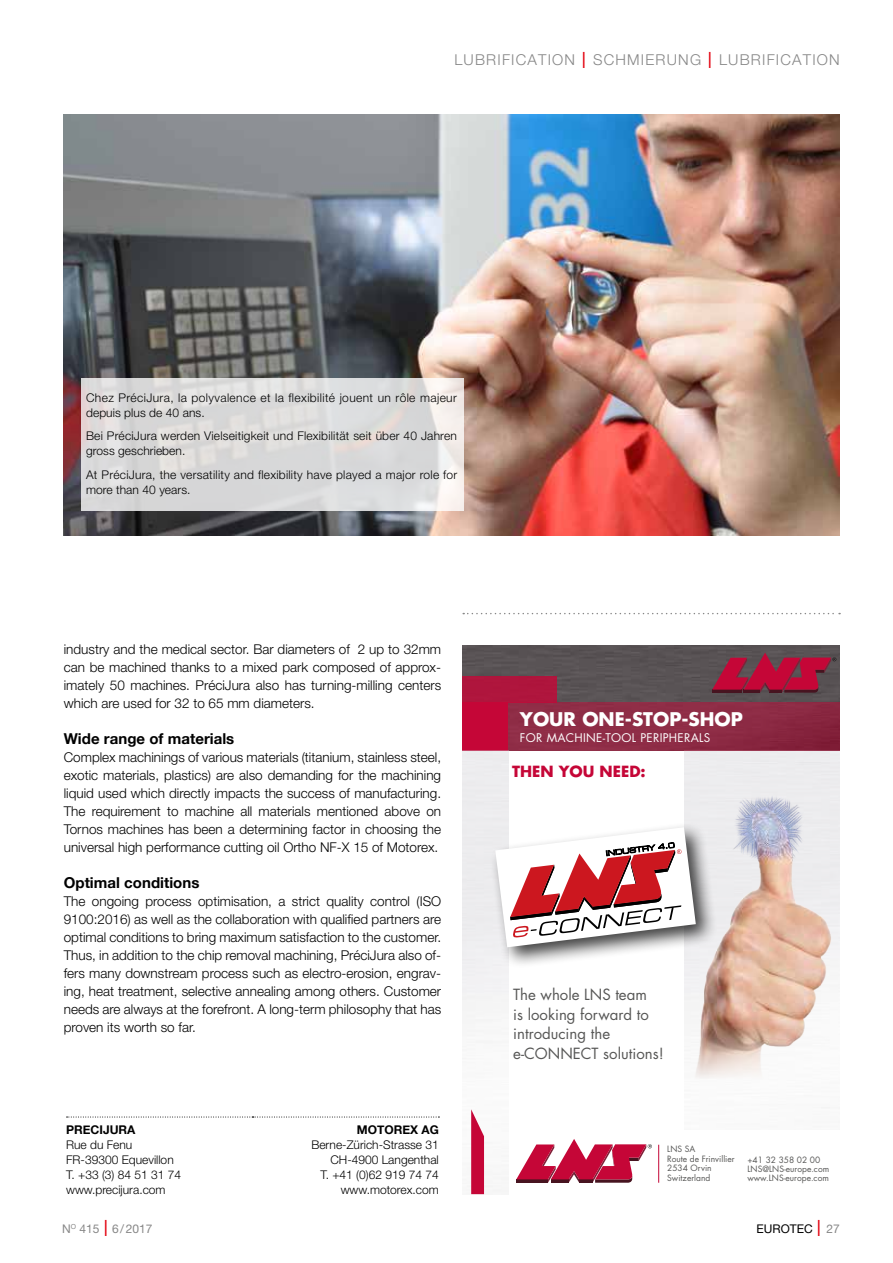
<style>
.page{position:relative;width:893px;height:1263px;background:#fff}
.page>*{position:absolute;margin:0;border:0;box-sizing:border-box;transform-origin:0 0}
.t1{font:700 18.3px "Futura";color:#fff}
.t2{font:15px/19.5px "Futura";color:#575756}
.t3{font:300 15px "Helvetica Neue";letter-spacing:.08em;color:#878787}
.t4{font:700 15px "Helvetica Neue";color:#000}
.t5{font:700 15px "Futura";color:#c50637}
.t6{font:300 13.5px/18px "Helvetica Neue";color:#000;text-align:justify}
.t7{font:300 12px/15px "Helvetica Neue";letter-spacing:.015em;color:#000}
.t8{font:700 12px "Helvetica Neue";color:#000}
.t9{font:12px "Helvetica Neue";color:#878787}
.t10{font:12px "Helvetica Neue";color:#000}
.t11{font:11.7px "Futura";letter-spacing:.025em;color:#fff}
.t12{font:8.4px/9.9px "Futura";color:#575756}
.s1{font-stretch:condensed;font-size:22.5px;color:#e30613}
.s2{font-weight:300;font-stretch:condensed;font-size:22.5px;color:#e30613}
.s3{color:#878787}
</style>
<div class="page">
<div style="left:462px;top:645px;width:378px;height:57px;background:#595355"></div>
<div style="left:462px;top:676px;width:95px;height:26px;background:#af153d"></div>
<div style="left:462px;top:702px;width:46px;height:49px;background:#c50637"></div>
<div style="left:508px;top:702px;width:332px;height:49px;background:#8e2c46"></div>
<img style="left:684px;top:779px;width:156px;height:300px">
<svg style="left:712px;top:652px;width:124px;height:41px;background:#8e2641"></svg>
<hr style="left:658px;top:1145px;width:1px;height:38px;background:#c50637">
<svg style="left:516px;top:1139px;width:136px;height:44px"></svg>
<svg style="left:471px;top:1109px;width:13px;height:85px"></svg>
<div style="left:489px;top:821px;width:228px;height:148px;background:#000;opacity:.75"></div>
<svg style="left:495px;top:827px;width:201px;height:120px"></svg>
<svg style="left:463px;top:613px;width:377px;height:1px"></svg>
<img style="left:64px;top:115px;width:775px;height:420px">
<svg style="left:81px;top:378px;width:382px;height:133px;background:#dcdbdb"></svg>
<svg style="left:67px;top:1117px;width:372px;height:1px"></svg>
<p class="t3" style="left:454px;top:50px;width:387px">LUBRIFICATION <span class="s1">I</span> SCHMIERUNG <span class="s1">I</span> LUBRIFICATION</p>
<p class="t7" style="left:86px;top:389px;width:372px">Chez PréciJura, la polyvalence et la flexibilité jouent un rôle majeur depuis plus de 40 ans.</p>
<p class="t7" style="left:86px;top:428px;width:372px">Bei PréciJura werden Vielseitigkeit und Flexibilität seit über 40 Jahren gross geschrieben.</p>
<p class="t7" style="left:86px;top:466px;width:373px">At PréciJura, the versatility and flexibility have played a major role for more than 40 years.</p>
<p class="t6" style="left:64px;top:640px;width:379px">industry and the medical sector. Bar diameters of 2 up to 32mm can be machined thanks to a mixed park composed of approx&shy;imately 50 machines. PréciJura also has turning-milling centers which are used for 32 to 65 mm diameters.</p>
<p class="t4" style="left:64px;top:727px;width:172px">Wide range of materials</p>
<p class="t6" style="left:64px;top:748px;width:379px">Complex machinings of various materials (titanium, stainless steel, exotic materials, plastics) are also demanding for the machining liquid used which directly impacts the success of manufacturing.<br>The requirement to machine all materials mentioned above on Tornos machines has been a determining factor in choosing the universal high performance cutting oil Ortho NF-X 15 of Motorex.</p>
<p class="t4" style="left:64px;top:871px;width:137px">Optimal conditions</p>
<p class="t6" style="left:64px;top:892px;width:379px">The ongoing process optimisation, a strict quality control (ISO 9100:2016) as well as the collaboration with qualified partners are optimal conditions to bring maximum satisfaction to the customer.<br>Thus, in addition to the chip removal machining, PréciJura also of&shy;fers many downstream process such as electro-erosion, engrav&shy;ing, heat treatment, selective annealing among others. Customer needs are always at the forefront. A long-term philosophy that has proven its worth so far.</p>
<p class="t8" style="left:66px;top:1121px;width:71px">PRECIJURA</p>
<p class="t7" style="left:66px;top:1137px;width:117px">Rue du Fenu<br>FR-39300 Equevillon<br>T. +33 (3) 84 51 31 74 www.precijura.com</p>
<p class="t8" style="left:357px;top:1121px;width:83px">MOTOREX AG</p>
<p class="t7" style="left:311px;top:1137px;width:129px;text-align:right">Berne-Zürich-Strasse 31<br>CH-4900 Langenthal<br>T. +41 (0)62 919 74 74 www.motorex.com</p>
<h1 class="t1" style="left:520px;top:706px;width:225px">YOUR ONE-STOP-SHOP</h1>
<p class="t11" style="left:520px;top:730px;width:192px">FOR MACHINE-TOOL PERIPHERALS</p>
<p class="t5" style="left:512px;top:761px;width:135px">THEN YOU NEED:</p>
<p class="t2" style="left:513px;top:985px;width:152px">The whole LNS team<br>is looking forward to introducing the e-CONNECT solutions!</p>
<p class="t12" style="left:667px;top:1143px;width:69px">LNS SA<br>Route de Frinvillier<br>2534 Orvin<br>Switzerland</p>
<p class="t12" style="left:747px;top:1155px;width:83px;line-height:9.3px">+41 32 358 02 00<br>LNS@LNS-europe.com www.LNS-europe.com</p>
<p class="t9" style="left:62px;top:1221px;width:92px">N<sup>O</sup> 415 <span class="s2">I</span> 6/2017</p>
<p class="t10" style="left:756px;top:1221px;width:85px">EUROTEC <span class="s2">I</span> <span class="s3">27</span></p>
</div>
